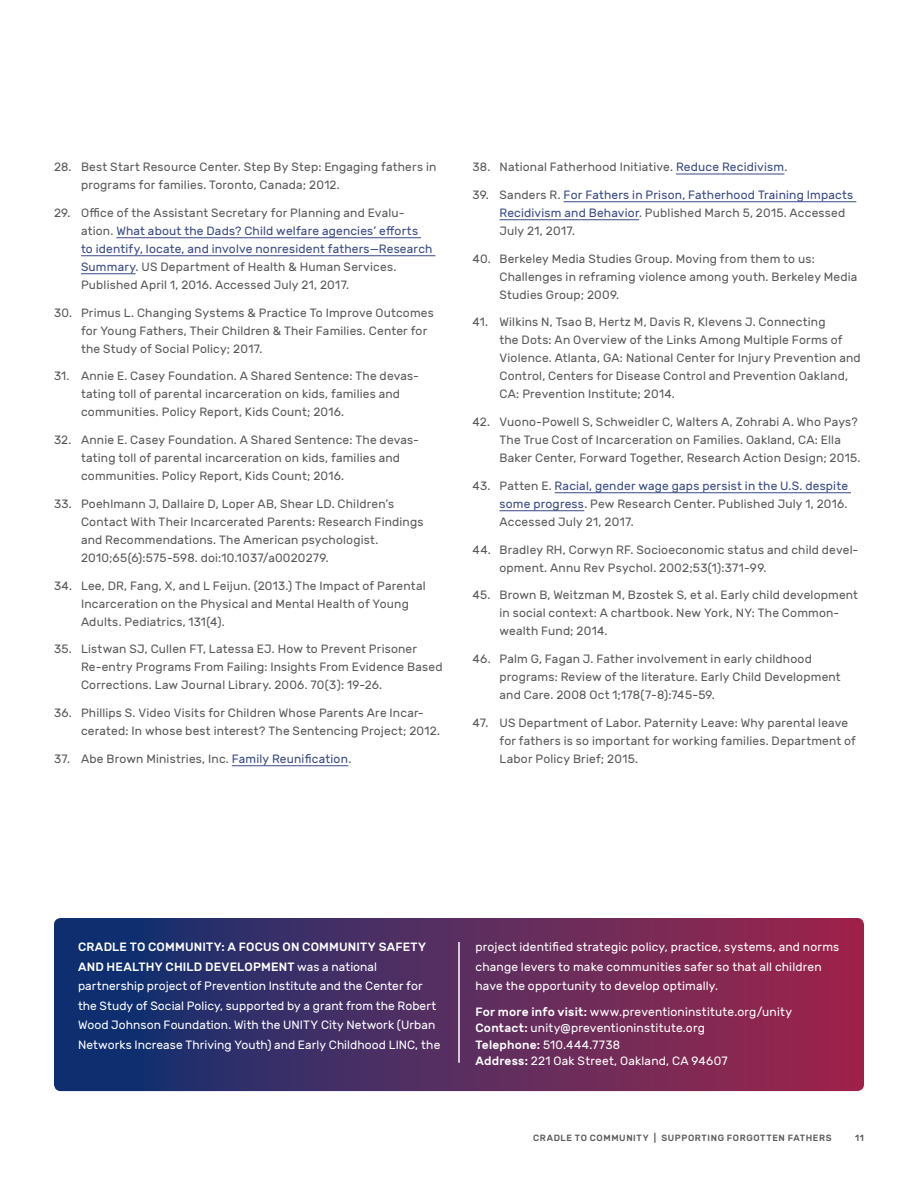
<style>
.page{position:relative;width:918px;height:1188px;background:#fff}
.page>*{position:absolute;margin:0;border:0;box-sizing:border-box;transform-origin:0 0}
.t1{font:12px/18px "Rubik";letter-spacing:.015em;color:#58595b}
.t2{font:12px/19.5px "Rubik";letter-spacing:.015em;color:#fff}
.t3{font:12px/18px "Rubik";letter-spacing:.015em;color:#394984}
.t4{font:500 9px "Rubik";letter-spacing:.065em;color:#58595b}
.s1{color:#394984}
.s2{color:#58595b}
.s3{font-weight:500}
</style>
<div class="page">
<div style="left:54px;top:918px;width:810px;height:173px;background:linear-gradient(to right,#0a3273,#a2264b);border-radius:7px"></div>
<hr style="left:458px;top:942px;width:2px;height:121px;background:#fff">
<hr style="left:116px;top:237px;width:305px;height:1px;background:#394984">
<hr style="left:81px;top:255px;width:354px;height:1px;background:#394984">
<hr style="left:81px;top:273px;width:55px;height:1px;background:#394984">
<hr style="left:232px;top:765px;width:116px;height:1px;background:#394984">
<hr style="left:676px;top:174px;width:108px;height:1px;background:#394984">
<hr style="left:564px;top:201px;width:292px;height:1px;background:#394984">
<hr style="left:500px;top:219px;width:139px;height:1px;background:#394984">
<hr style="left:555px;top:492px;width:296px;height:1px;background:#394984">
<hr style="left:500px;top:510px;width:84px;height:1px;background:#394984">
<p class="t1" style="left:81px;top:158px;width:357px;text-indent:-27px">28. Best Start Resource Center. Step By Step: Engaging fathers in programs for families. Toronto, Canada; 2012.</p>
<p class="t1" style="left:81px;top:204px;width:353px;text-indent:-27px">29. Office of the Assistant Secretary for Planning and Evalu&shy;ation. <span class="s1">What about the Dads? Child welfare agencies’ efforts to identify, locate, and involve nonresident fathers—Research Summary</span>. US Department of Health &amp; Human Services.<br>Published April 1, 2016. Accessed July 21, 2017.</p>
<p class="t1" style="left:81px;top:304px;width:354px;text-indent:-27px">30. Primus L. Changing Systems &amp; Practice To Improve Outcomes for Young Fathers, Their Children &amp; Their Families. Center for the Study of Social Policy; 2017.</p>
<p class="t1" style="left:81px;top:367px;width:340px;text-indent:-27px">31. Annie E. Casey Foundation. A Shared Sentence: The devas&shy;tating toll of parental incarceration on kids, families and communities. Policy Report, Kids Count; 2016.</p>
<p class="t1" style="left:81px;top:431px;width:340px;text-indent:-27px">32. Annie E. Casey Foundation. A Shared Sentence: The devas&shy;tating toll of parental incarceration on kids, families and communities. Policy Report, Kids Count; 2016.</p>
<p class="t1" style="left:81px;top:495px;width:344px;text-indent:-27px">33. Poehlmann J, Dallaire D, Loper AB, Shear LD. Children’s Contact With Their Incarcerated Parents: Research Findings and Recommendations. The American psychologist.<br>2010;65(6):575-598. doi:10.1037/a0020279.</p>
<p class="t1" style="left:81px;top:577px;width:346px;text-indent:-27px">34. Lee, DR, Fang, X, and L Feijun. (2013.) The Impact of Parental<br>Incarceration on the Physical and Mental Health of Young<br>Adults. Pediatrics, 131(4).</p>
<p class="t1" style="left:81px;top:641px;width:363px;text-indent:-27px">35. Listwan SJ, Cullen FT, Latessa EJ. How to Prevent Prisoner<br>Re-entry Programs From Failing: Insights From Evidence Based<br>Corrections. Law Journal Library. 2006. 70(3): 19-26.</p>
<p class="t1" style="left:81px;top:704px;width:361px;text-indent:-27px">36. Phillips S. Video Visits for Children Whose Parents Are Incar&shy;cerated: In whose best interest? The Sentencing Project; 2012.</p>
<p class="t1" style="left:54px;top:750px;width:299px">37. Abe Brown Ministries, Inc. <span class="s1">Family Reunification</span>.</p>
<p class="t1" style="left:472px;top:158px;width:316px">38. National Fatherhood Initiative. <span class="s1">Reduce Recidivism</span>.</p>
<p class="t3" style="left:500px;top:186px;width:355px;text-indent:-27px"><span class="s2">39. Sanders R.</span> For Fathers in Prison, Fatherhood Training Impacts<br>Recidivism and Behavior<span class="s2">. Published March 5, 2015. Accessed<br>July 21, 2017.</span></p>
<p class="t1" style="left:500px;top:250px;width:360px;text-indent:-27px">40. Berkeley Media Studies Group. Moving from them to us:<br>Challenges in reframing violence among youth. Berkeley Media<br>Studies Group; 2009.</p>
<p class="t1" style="left:500px;top:313px;width:363px;text-indent:-27px">41. Wilkins N, Tsao B, Hertz M, Davis R, Klevens J. Connecting<br>the Dots: An Overview of the Links Among Multiple Forms of Violence. Atlanta, GA: National Center for Injury Prevention and Control, Centers for Disease Control and Prevention Oakland, CA: Prevention Institute; 2014.</p>
<p class="t1" style="left:500px;top:413px;width:362px;text-indent:-27px">42. Vuono-Powell S, Schweidler C, Walters A, Zohrabi A. Who Pays?<br>The True Cost of Incarceration on Families. Oakland, CA: Ella<br>Baker Center, Forward Together, Research Action Design; 2015.</p>
<p class="t1" style="left:500px;top:477px;width:350px;text-align:justify;text-indent:-27px">43. Patten E. <span class="s1">Racial, gender wage gaps persist in the U.S. despite some progress</span>. Pew Research Center. Published July 1, 2016.<br>Accessed July 21, 2017.</p>
<p class="t1" style="left:500px;top:541px;width:360px;text-indent:-27px">44. Bradley RH, Corwyn RF. Socioeconomic status and child devel&shy;opment. Annu Rev Psychol. 2002;53(1):371-99.</p>
<p class="t1" style="left:500px;top:587px;width:360px;text-indent:-27px">45. Brown B, Weitzman M, Bzostek S, et al. Early child development in social context: A chartbook. New York, NY: The Common&shy;wealth Fund; 2014.</p>
<p class="t1" style="left:500px;top:650px;width:343px;text-indent:-27px">46. Palm G, Fagan J. Father involvement in early childhood programs: Review of the literature. Early Child Development and Care. 2008 Oct 1;178(7-8):745-59.</p>
<p class="t1" style="left:500px;top:714px;width:358px;text-indent:-27px">47. US Department of Labor. Paternity Leave: Why parental leave for fathers is so important for working families. Department of<br>Labor Policy Brief; 2015.</p>
<p class="t2" style="left:78px;top:937px;width:364px"><span class="s3">CRADLE TO COMMUNITY: A FOCUS ON COMMUNITY SAFETY AND HEALTHY CHILD DEVELOPMENT</span> was a national partnership project of Prevention Institute and the Center for the Study of Social Policy, supported by a grant from the Robert Wood Johnson Foundation. With the UNITY City Network (Urban Networks Increase Thriving Youth) and Early Childhood LINC, the</p>
<p class="t2" style="left:476px;top:937px;width:365px">project identified strategic policy, practice, systems, and norms change levers to make communities safer so that all children have the opportunity to develop optimally.</p>
<p class="t2" style="left:476px;top:1003px;width:318px;line-height:16.5px"><span class="s3">For more info visit:</span> www.preventioninstitute.org/unity <span class="s3">Contact:</span> unity@preventioninstitute.org<br><span class="s3">Telephone:</span> 510.444.7738<br><span class="s3">Address:</span> 221 Oak Street, Oakland, CA 94607</p>
<p class="t4" style="left:533px;top:1133px;width:300px">CRADLE TO COMMUNITY | SUPPORTING FORGOTTEN FATHERS</p>
<p class="t4" style="left:855px;top:1133px;width:10px">11</p>
</div>
